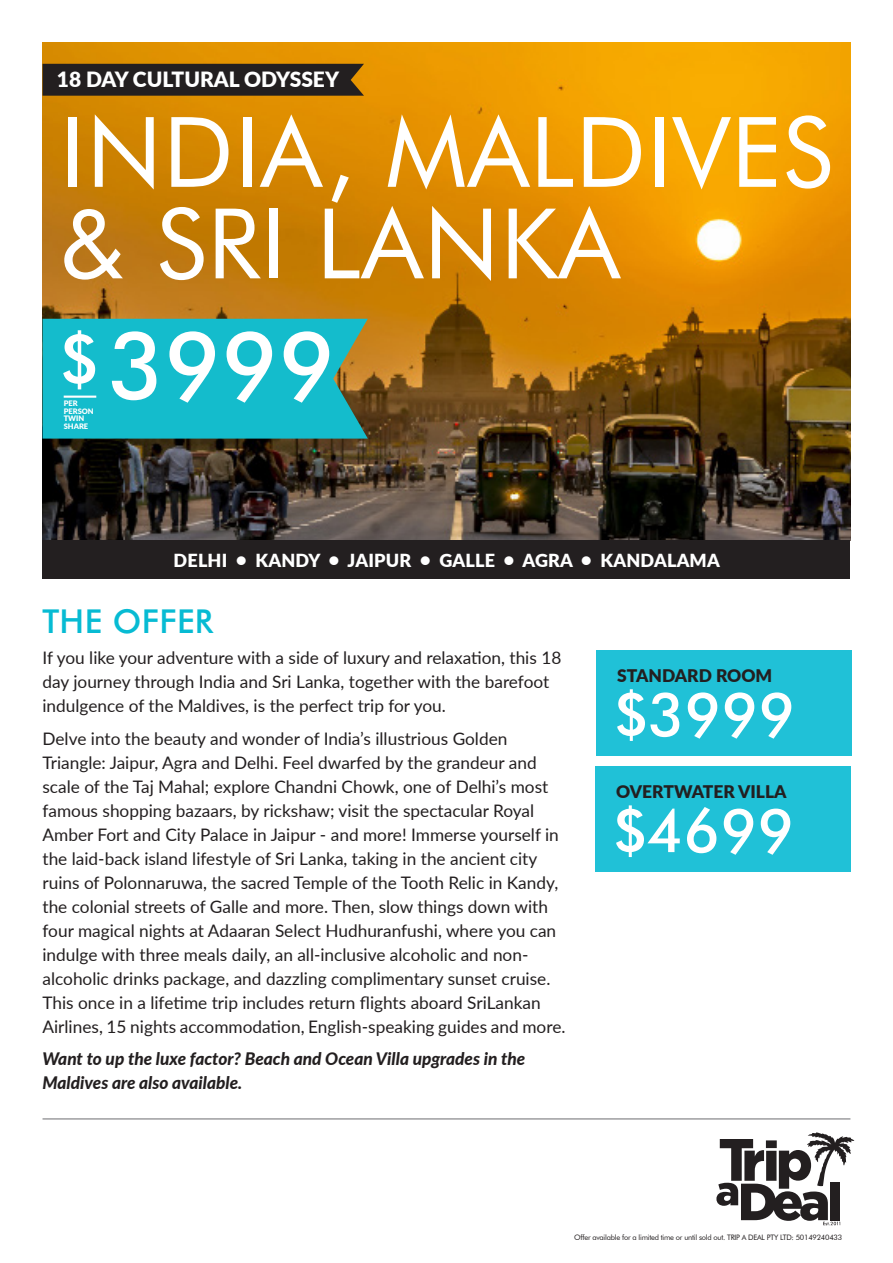
<style>
.page{position:relative;width:893px;height:1263px;background:#fff}
.page>*{position:absolute;margin:0;border:0;box-sizing:border-box;transform-origin:0 0}
.t1{font:97.5px/91.5px "Futura BT";letter-spacing:.01em;color:#fff}
.t2{font:500 93px "Futura BT";color:#fff}
.t3{font:500 69px "Futura BT";color:#fff}
.t4{font:500 60.3px "Futura BT";letter-spacing:.01em;color:#fff}
.t5{font:500 33px "Futura BT";letter-spacing:.01em;color:#07bbd3}
.t6{font:900 21px "Lato";color:#fff}
.DEAL_HIGHLIGHTS{font:900 18px "Lato";letter-spacing:.01em;color:#fff}
.t7{font:900 17.4px "Lato";color:#231f20}
.OFFER_INTRO{font:17.25px/24px "Lato";color:#231f20}
.OFFER_INTRO-2{font:italic 800 17.25px/24px "Lato";color:#231f20}
.t8{font:7.5px "Futura BT";letter-spacing:-.03em;color:#231f20}
.t9{font:900 7.5px/7.5px "Lato";color:#fff}
</style>
<div class="page">
<svg style="left:716px;top:1132px;width:138px;height:93px"></svg>
<hr style="left:43px;top:1119px;width:807px;height:1px;background:#6c6d70">
<img style="left:43px;top:43px;width:807px;height:497px">
<div style="left:43px;top:540px;width:807px;height:38px;background:#231f20"></div>
<div style="left:596px;top:650px;width:255px;height:106px;background:#20c1d7"></div>
<div style="left:43px;top:319px;width:325px;height:120px;background:#14bccc"></div>
<hr style="left:64px;top:396px;width:32px;height:2px;background:#fff">
<div style="left:43px;top:64px;width:321px;height:32px;background:#231f20"></div>
<div style="left:595px;top:766px;width:255px;height:106px;background:#20c1d7"></div>
<p class="t6" style="left:57px;top:63px;width:284px">18 DAY CULTURAL ODYSSEY</p>
<p class="t1" style="left:60px;top:106px;width:774px">INDIA, MALDIVES &amp; SRI LANKA</p>
<p class="t3" style="left:59px;top:317px;width:43px">$</p>
<p class="t2" style="left:108px;top:309px;width:229px">3999</p>
<p class="t9" style="left:64px;top:399px;width:32px">PER<br>PERSON<br>TWIN<br>SHARE</p>
<p class="DEAL_HIGHLIGHTS" style="left:174px;top:547px;width:548px">DELHI • KANDY • JAIPUR • GALLE • AGRA • KANDALAMA</p>
<p class="t5" style="left:43px;top:601px;width:172px">THE OFFER</p>
<p class="OFFER_INTRO" style="left:43px;top:645px;width:520px">If you like your adventure with a side of luxury and relaxation, this 18 day journey through India and Sri Lanka, together with the barefoot indulgence of the Maldives, is the perfect trip for you.</p>
<p class="OFFER_INTRO" style="left:43px;top:726px;width:524px">Delve into the beauty and wonder of India’s illustrious Golden Triangle: Jaipur, Agra and Delhi. Feel dwarfed by the grandeur and scale of the Taj Mahal; explore Chandni Chowk, one of Delhi’s most famous shopping bazaars, by rickshaw; visit the spectacular Royal Amber Fort and City Palace in Jaipur - and more! Immerse yourself in the laid-back island lifestyle of Sri Lanka, taking in the ancient city ruins of Polonnaruwa, the sacred Temple of the Tooth Relic in Kandy, the colonial streets of Galle and more. Then, slow things down with four magical nights at Adaaran Select Hudhuranfushi, where you can indulge with three meals daily, an all-inclusive alcoholic and non&shy;alcoholic drinks package, and dazzling complimentary sunset cruise.<br>This once in a lifetime trip includes return flights aboard SriLankan Airlines, 15 nights accommodation, English-speaking guides and more.</p>
<p class="OFFER_INTRO-2" style="left:43px;top:1046px;width:484px">Want to up the luxe factor? Beach and Ocean Villa upgrades in the<br>Maldives are also available.</p>
<p class="t7" style="left:617px;top:663px;width:157px">STANDARD ROOM</p>
<p class="t4" style="left:613px;top:678px;width:184px">$3999</p>
<p class="t7" style="left:616px;top:779px;width:172px">OVERTWATER VILLA</p>
<p class="t4" style="left:612px;top:794px;width:184px">$4699</p>
<p class="t8" style="left:574px;top:1232px;width:270px">Offer available for a limited time or until sold out. TRIP A DEAL PTY LTD: 50149240433</p>
</div>
